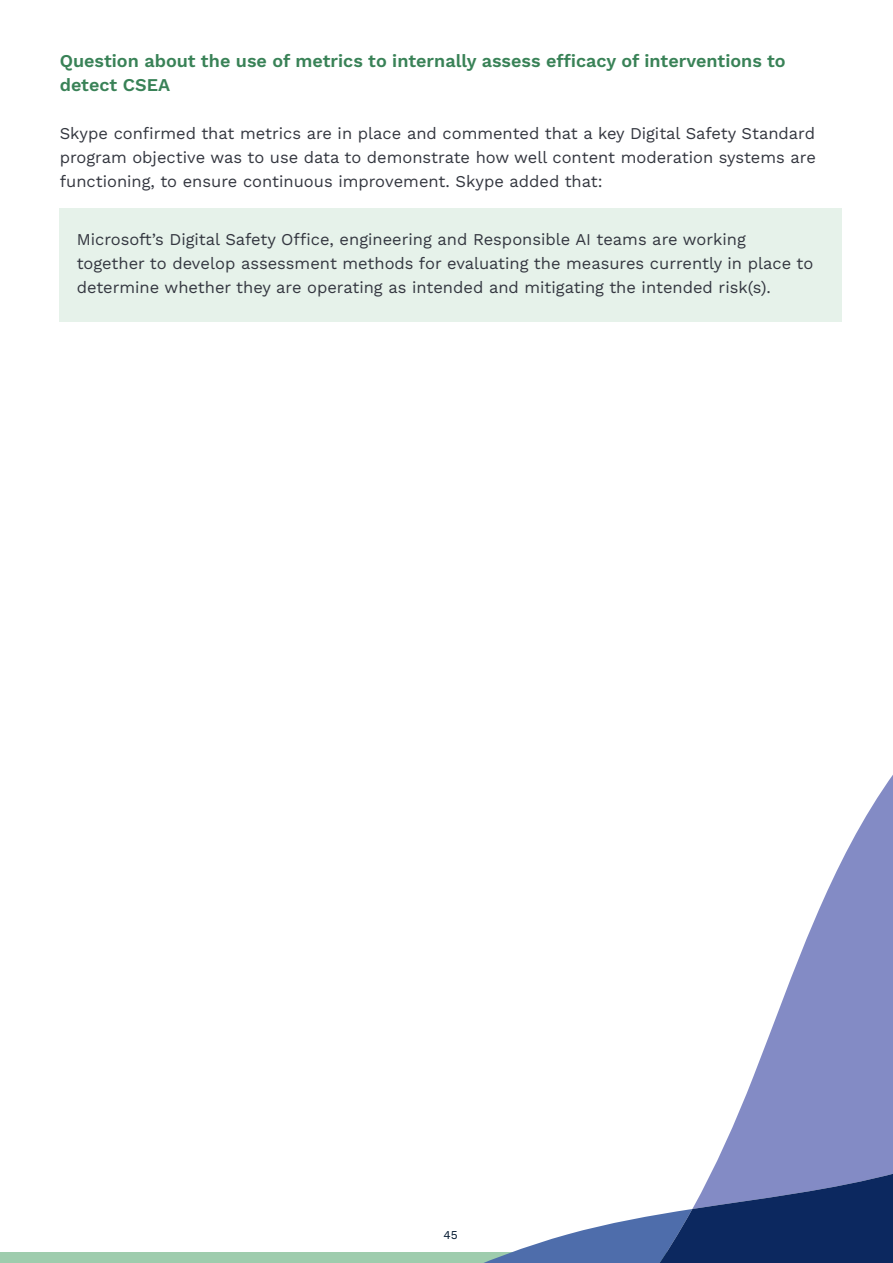
<style>
.page{position:relative;width:893px;height:1263px;background:#fff}
.page>*{position:absolute;margin:0;border:0;box-sizing:border-box;transform-origin:0 0}
.t1{font:600 18px/24px "Work Sans";color:#398257}
.t2{font:16.5px/24px "Work Sans";color:#343740;text-align:justify}
.t3{font:12px "Work Sans";color:#02172e}
</style>
<div class="page">
<div style="left:0;top:1252px;width:893px;height:11px;background:#9eccad"></div>
<div style="left:60px;top:209px;width:782px;height:113px;background:#e6f2ea"></div>
<svg style="left:750px;top:775px;width:143px;height:309px;fill:#838bc5"></svg>
<svg style="left:484px;top:1084px;width:409px;height:179px"></svg>
<p class="t1" style="left:60px;top:48px;width:727px">Question about the use of metrics to internally assess efficacy of interventions to detect CSEA</p>
<p class="t2" style="left:60px;top:120px;width:758px">Skype confirmed that metrics are in place and commented that a key Digital Safety Standard program objective was to use data to demonstrate how well content moderation systems are functioning, to ensure continuous improvement. Skype added that:</p>
<p class="t2" style="left:77px;top:226px;width:738px;text-align:left">Microsoft’s Digital Safety Office, engineering and Responsible AI teams are working together to develop assessment methods for evaluating the measures currently in place to determine whether they are operating as intended and mitigating the intended risk(s).</p>
<p class="t3" style="left:444px;top:1225px;width:16px">45</p>
</div>
